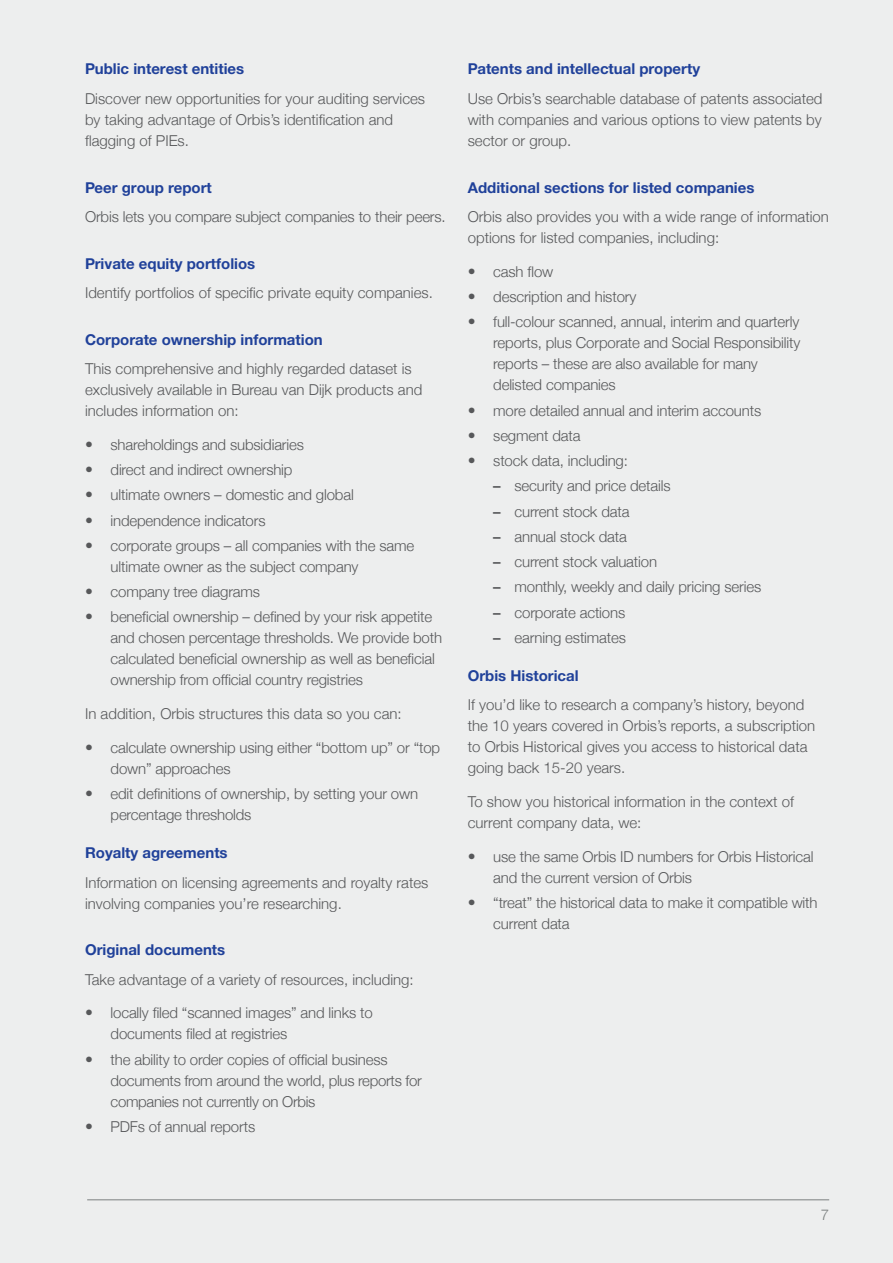
<style>
.page{position:relative;width:893px;height:1263px;background:#edeeee}
.page>*{position:absolute;margin:0;border:0;box-sizing:border-box;transform-origin:0 0}
.Body_copy{font:300 15px/21px "Helvetica Neue";letter-spacing:-.01em;color:#57585a}
.Subhead{font:700 15px "Helvetica Neue LTW1 G";color:#20419a}
.t1{font:300 15px "Helvetica Neue";color:#7b8080}
.s1{font-family:"Helvetica Neue LTW1 G";font-weight:700;font-size:15.75px}
.s2{font-family:"Helvetica Neue LTW1 G";font-weight:500}
</style>
<div class="page">
<hr style="left:87px;top:1199px;width:742px;height:1px;background:#7b8080">
<p class="Subhead" style="left:85px;top:60px;width:161px">Public interest entities</p>
<p class="Body_copy" style="left:85px;top:87px;width:342px">Discover new opportunities for your auditing services by taking advantage of Orbis’s identification and flagging of PIEs.</p>
<p class="Subhead" style="left:85px;top:178px;width:128px">Peer group report</p>
<p class="Body_copy" style="left:85px;top:205px;width:362px">Orbis lets you compare subject companies to their peers.</p>
<p class="Subhead" style="left:85px;top:254px;width:172px">Private equity portfolios</p>
<p class="Body_copy" style="left:85px;top:281px;width:349px">Identify portfolios of specific private equity companies.</p>
<p class="Subhead" style="left:85px;top:330px;width:239px">Corporate ownership information</p>
<p class="Body_copy" style="left:85px;top:357px;width:339px">This comprehensive and highly regarded dataset is exclusively available in Bureau van Dijk products and includes information on:</p>
<p class="Body_copy" style="left:85px;top:433px;width:220px"><span class="s1">•</span> shareholdings and subsidiaries</p>
<p class="Body_copy" style="left:85px;top:458px;width:209px"><span class="s1">•</span> direct and indirect ownership</p>
<p class="Body_copy" style="left:85px;top:483px;width:270px"><span class="s1">•</span> ultimate owners – domestic and global</p>
<p class="Body_copy" style="left:85px;top:509px;width:182px"><span class="s1">•</span> independence indicators</p>
<p class="Body_copy" style="left:111px;top:534px;width:305px;text-indent:-26px"><span class="s1">•</span> corporate groups – all companies with the same ultimate owner as the subject company</p>
<p class="Body_copy" style="left:85px;top:580px;width:177px"><span class="s1">•</span> company tree diagrams</p>
<p class="Body_copy" style="left:111px;top:605px;width:333px;text-indent:-26px"><span class="s1">•</span> beneficial ownership – defined by your risk appetite and chosen percentage thresholds. We provide both calculated beneficial ownership as well as beneficial ownership from official country registries</p>
<p class="Body_copy" style="left:85px;top:702px;width:318px">In addition, Orbis structures this data so you can:</p>
<p class="Body_copy" style="left:111px;top:736px;width:331px;text-indent:-26px"><span class="s1">•</span> calculate ownership using either “bottom up” or “top down” approaches</p>
<p class="Body_copy" style="left:111px;top:782px;width:309px;text-indent:-26px"><span class="s1">•</span> edit definitions of ownership, by setting your own percentage thresholds</p>
<p class="Subhead" style="left:85px;top:843px;width:144px">Royalty agreements</p>
<p class="Body_copy" style="left:85px;top:871px;width:345px">Information on licensing agreements and royalty rates involving companies you’re researching.</p>
<p class="Subhead" style="left:85px;top:941px;width:142px">Original documents</p>
<p class="Body_copy" style="left:85px;top:968px;width:330px">Take advantage of a variety of resources, including:</p>
<p class="Body_copy" style="left:111px;top:1001px;width:264px;text-indent:-26px"><span class="s1">•</span> locally filed “scanned images” and links to documents filed at registries</p>
<p class="Body_copy" style="left:111px;top:1048px;width:313px;text-indent:-26px"><span class="s1">•</span> the ability to order copies of official business documents from around the world, plus reports for companies not currently on Orbis</p>
<p class="Body_copy" style="left:85px;top:1115px;width:172px"><span class="s1">•</span> PDFs of annual reports</p>
<p class="Subhead" style="left:468px;top:60px;width:234px">Patents and intellectual property</p>
<p class="Body_copy" style="left:468px;top:87px;width:356px;text-align:justify">Use Orbis’s searchable database of patents associated with companies and various options to view patents by sector or group.</p>
<p class="Subhead" style="left:468px;top:178px;width:288px">Additional sections for listed companies</p>
<p class="Body_copy" style="left:468px;top:205px;width:363px">Orbis also provides you with a wide range of information options for listed companies, including:</p>
<p class="Body_copy" style="left:468px;top:260px;width:87px"><span class="s1">•</span> cash flow</p>
<p class="Body_copy" style="left:468px;top:285px;width:170px"><span class="s1">•</span> description and history</p>
<p class="Body_copy" style="left:493px;top:310px;width:309px;text-indent:-26px"><span class="s1">•</span> full-colour scanned, annual, interim and quarterly reports, plus Corporate and Social Responsibility reports – these are also available for many delisted companies</p>
<p class="Body_copy" style="left:468px;top:399px;width:295px"><span class="s1">•</span> more detailed annual and interim accounts</p>
<p class="Body_copy" style="left:468px;top:424px;width:114px"><span class="s1">•</span> segment data</p>
<p class="Body_copy" style="left:468px;top:449px;width:162px"><span class="s1">•</span> stock data, including:</p>
<p class="Body_copy" style="left:493px;top:474px;width:179px"><span class="s2">–</span> security and price details</p>
<p class="Body_copy" style="left:493px;top:500px;width:138px"><span class="s2">–</span> current stock data</p>
<p class="Body_copy" style="left:493px;top:525px;width:135px"><span class="s2">–</span> annual stock data</p>
<p class="Body_copy" style="left:493px;top:550px;width:165px"><span class="s2">–</span> current stock valuation</p>
<p class="Body_copy" style="left:493px;top:575px;width:269px"><span class="s2">–</span> monthly, weekly and daily pricing series</p>
<p class="Body_copy" style="left:493px;top:601px;width:133px"><span class="s2">–</span> corporate actions</p>
<p class="Body_copy" style="left:493px;top:626px;width:134px"><span class="s2">–</span> earning estimates</p>
<p class="Subhead" style="left:468px;top:666px;width:112px">Orbis Historical</p>
<p class="Body_copy" style="left:468px;top:693px;width:349px">If you’d like to research a company’s history, beyond the 10 years covered in Orbis’s reports, a subscription to Orbis Historical gives you access to historical data going back 15-20 years.</p>
<p class="Body_copy" style="left:468px;top:790px;width:328px">To show you historical information in the context of current company data, we:</p>
<p class="Body_copy" style="left:493px;top:845px;width:322px;text-indent:-26px"><span class="s1">•</span> use the same Orbis ID numbers for Orbis Historical and the current version of Orbis</p>
<p class="Body_copy" style="left:493px;top:891px;width:326px;text-indent:-26px"><span class="s1">•</span> “treat” the historical data to make it compatible with current data</p>
<p class="t1" style="left:821px;top:1202px;width:10px">7</p>
</div>
